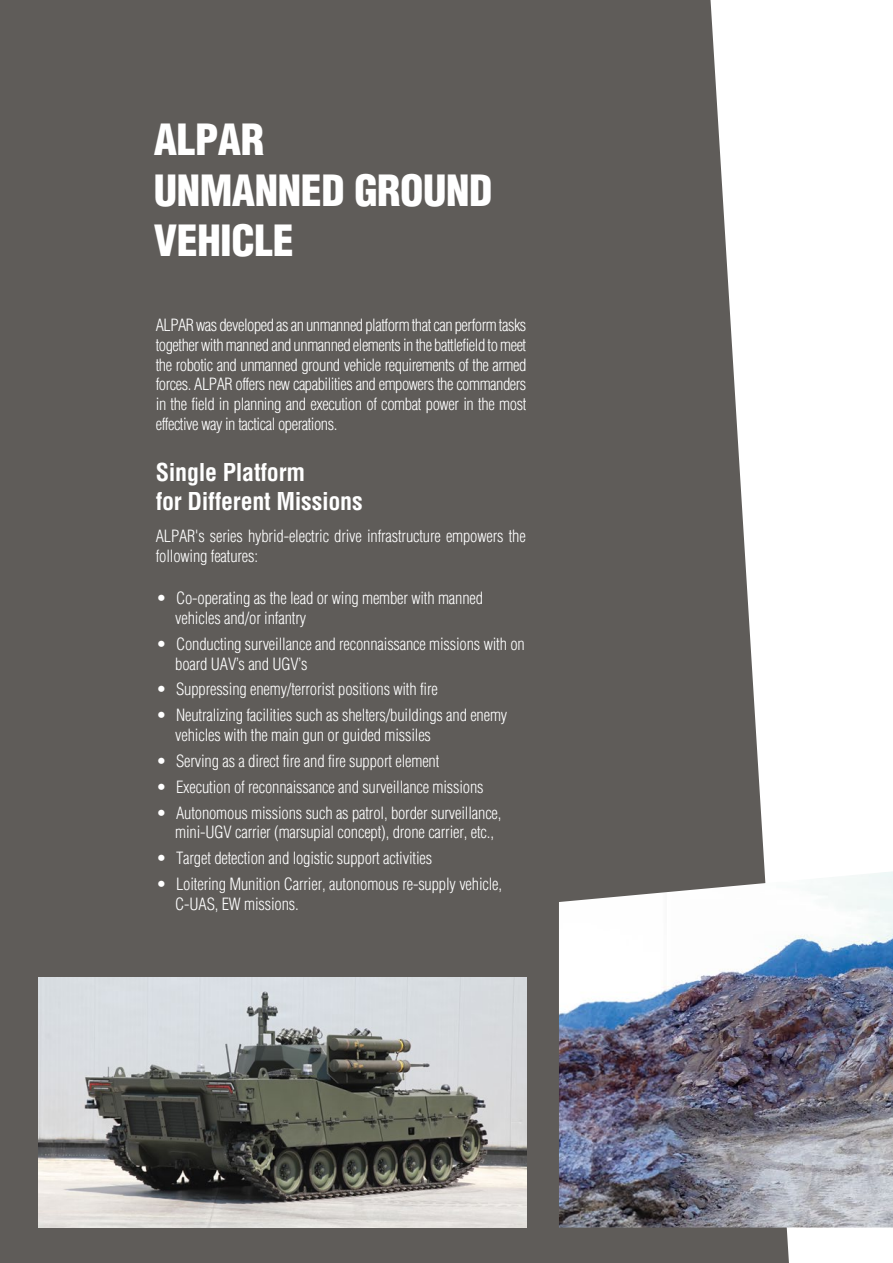
<style>
.page{position:relative;width:893px;height:1263px;background:#fff}
.page>*{position:absolute;margin:0;border:0;box-sizing:border-box;transform-origin:0 0}
.t1{font:900 condensed 42px/50.4px "Helvetica";letter-spacing:-.01em;color:#fff}
.t2{font:700 condensed 24px/28.8px "Helvetica";letter-spacing:-.01em;color:#fff}
.t3{font:300 condensed 16.5px/19.8px "Helvetica";letter-spacing:-.01em;color:#fff}
</style>
<div class="page">
<div style="left:0;top:0;width:789px;height:1263px;background:#5f5c59"></div>
<img style="left:559px;top:871px;width:334px;height:356px">
<img style="left:38px;top:977px;width:488px;height:250px">
<h1 class="t1" style="left:154px;top:114px;width:340px">ALPAR<br>UNMANNED GROUND<br>VEHICLE</h1>
<p class="t3" style="left:156px;top:315px;width:372px;text-align:justify">ALPAR was developed as an unmanned platform that can perform tasks together with manned and unmanned elements in the battlefield to meet the robotic and unmanned ground vehicle requirements of the armed forces. ALPAR offers new capabilities and empowers the commanders in the field in planning and execution of combat power in the most effective way in tactical operations.</p>
<h2 class="t2" style="left:156px;top:458px;width:208px">Single Platform<br>for Different Missions</h2>
<p class="t3" style="left:156px;top:526px;width:371px">ALPAR's series hybrid-electric drive infrastructure empowers the following features:</p>
<p class="t3" style="left:175px;top:588px;width:309px;text-indent:-19px">• Co-operating as the lead or wing member with manned vehicles and/or infantry</p>
<p class="t3" style="left:175px;top:634px;width:351px;text-indent:-19px">• Conducting surveillance and reconnaissance missions with on board UAV’s and UGV’s</p>
<p class="t3" style="left:156px;top:679px;width:283px">• Suppressing enemy/terrorist positions with fire</p>
<p class="t3" style="left:175px;top:705px;width:333px;text-indent:-19px">• Neutralizing facilities such as shelters/buildings and enemy vehicles with the main gun or guided missiles</p>
<p class="t3" style="left:156px;top:751px;width:284px">• Serving as a direct fire and fire support element</p>
<p class="t3" style="left:156px;top:776px;width:329px">• Execution of reconnaissance and surveillance missions</p>
<p class="t3" style="left:175px;top:802px;width:328px;text-indent:-19px">• Autonomous missions such as patrol, border surveillance, mini-UGV carrier (marsupial concept), drone carrier, etc.,</p>
<p class="t3" style="left:156px;top:848px;width:277px">• Target detection and logistic support activities</p>
<p class="t3" style="left:175px;top:874px;width:328px;text-indent:-19px">• Loitering Munition Carrier, autonomous re-supply vehicle,<br>C-UAS, EW missions.</p>
</div>
